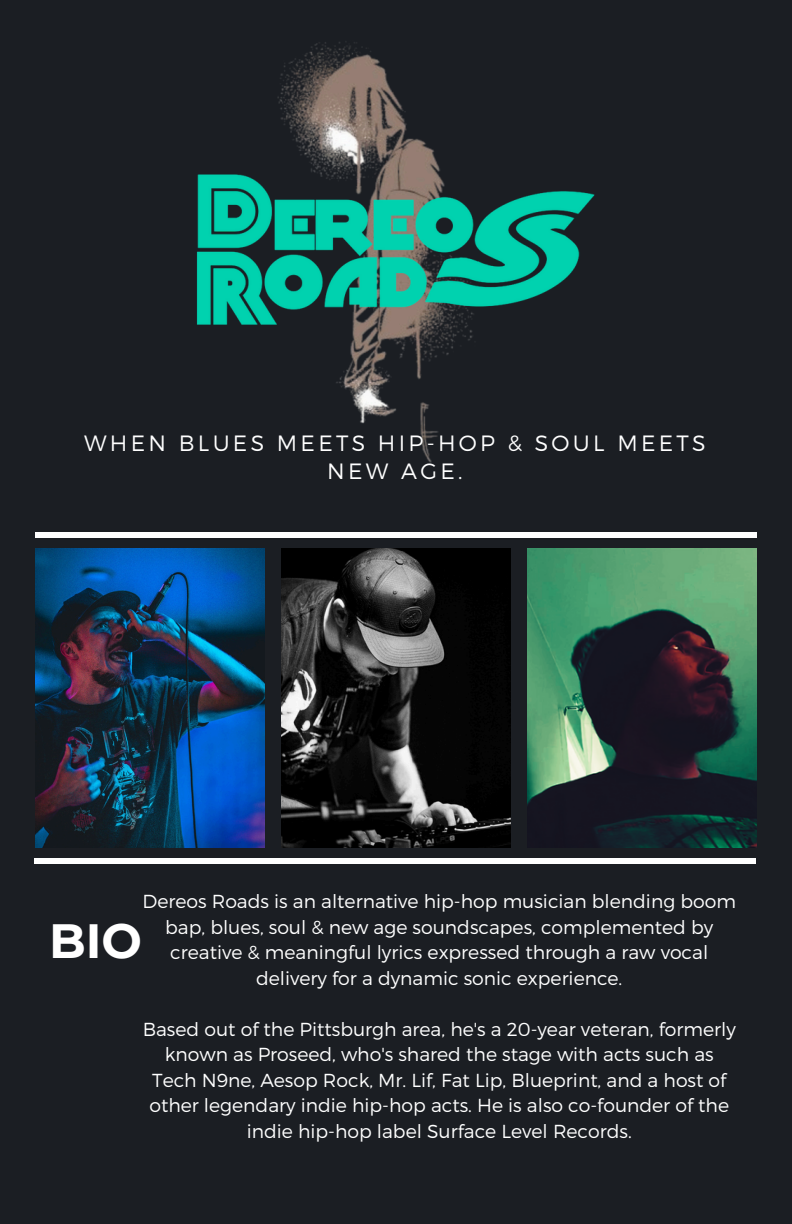
<style>
.page{position:relative;width:792px;height:1224px;background:#1b1e23}
.page>*{position:absolute;margin:0;border:0;box-sizing:border-box;transform-origin:0 0}
.t1{font:700 48px "Montserrat";color:#fff}
.t2{font:300 22.2px/28px "Montserrat";letter-spacing:.15em;color:#fff;text-align:center}
.t3{font:300 18.8px/25.6px "Montserrat";color:#fff;text-align:center}
</style>
<div class="page">
<img style="left:35px;top:549px;width:230px;height:298px">
<img style="left:281px;top:549px;width:230px;height:298px">
<img style="left:527px;top:549px;width:230px;height:298px">
<div style="left:35px;top:532px;width:721px;height:6px;background:#fff"></div>
<div style="left:34px;top:858px;width:722px;height:6px;background:#fff"></div>
<img style="left:197px;top:41px;width:398px;height:422px">
<h2 class="t2" style="left:84px;top:428px;width:623px">WHEN BLUES MEETS HIP-HOP &amp; SOUL MEETS<br>NEW AGE.</h2>
<h1 class="t3" style="left:143px;top:888px;width:595px">Dereos Roads is an alternative hip-hop musician blending boom bap, blues, soul &amp; new age soundscapes, complemented by creative &amp; meaningful lyrics expressed through a raw vocal delivery for a dynamic sonic experience.</h1>
<p class="t3" style="left:143px;top:1015px;width:595px">Based out of the Pittsburgh area, he's a 20-year veteran, formerly known as Proseed, who's shared the stage with acts such as Tech N9ne, Aesop Rock, Mr. Lif, Fat Lip, Blueprint, and a host of other legendary indie hip-hop acts. He is also co-founder of the indie hip-hop label Surface Level Records.</p>
<p class="t1" style="left:49px;top:911px;width:94px">BIO</p>
</div>
